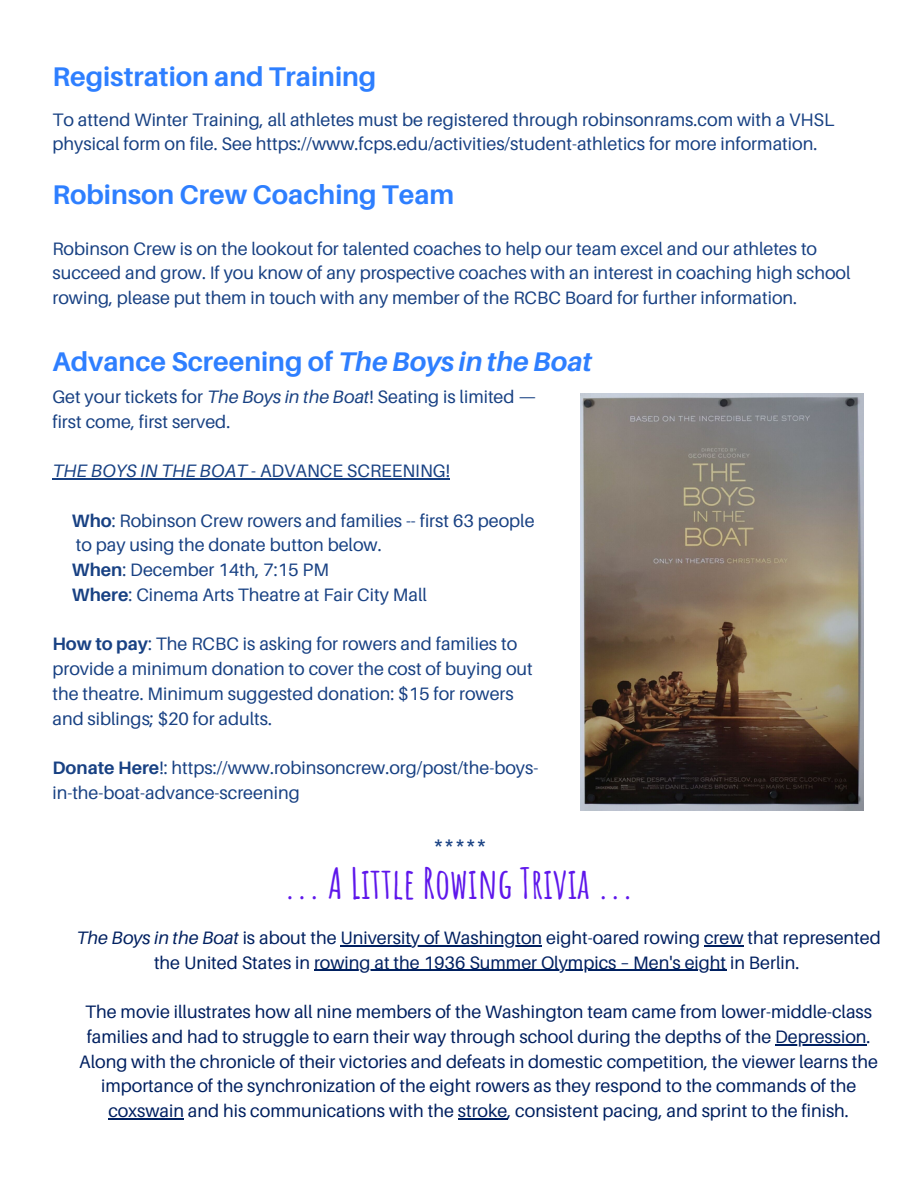
<style>
.page{position:relative;width:918px;height:1188px;background:#fff}
.page>*{position:absolute;margin:0;border:0;box-sizing:border-box;transform-origin:0 0}
.t1{font:700 42px "Amatic SC";color:#5e17eb}
.t2{font:700 27px "Aileron";color:#2e7fff}
.t3{font:18px/24.8px "Aileron";color:#184183}
.t4{font:18px/24.8px "Aileron";color:#002060;text-align:center}
.t5{font:700 18px "Aileron";color:#184183}
.s1{font-style:italic}
.s2{font-weight:700}
</style>
<div class="page">
<img style="left:580px;top:394px;width:284px;height:416px">
<hr style="left:52px;top:478px;width:195px;height:1px;background:#184183">
<hr style="left:247px;top:478px;width:203px;height:1px;background:#184183">
<hr style="left:341px;top:945px;width:201px;height:1px;background:#002060">
<hr style="left:704px;top:945px;width:40px;height:1px;background:#002060">
<hr style="left:314px;top:970px;width:412px;height:1px;background:#002060">
<hr style="left:775px;top:1044px;width:92px;height:1px;background:#002060">
<hr style="left:108px;top:1118px;width:76px;height:1px;background:#002060">
<hr style="left:458px;top:1118px;width:49px;height:1px;background:#002060">
<p class="t2" style="left:52px;top:59px;width:325px">Registration and Training</p>
<p class="t3" style="left:52px;top:107px;width:784px">To attend Winter Training, all athletes must be registered through robinsonrams.com with a VHSL physical form on file. See https://www.fcps.edu/activities/student-athletics for more information.</p>
<p class="t2" style="left:52px;top:178px;width:403px">Robinson Crew Coaching Team</p>
<p class="t3" style="left:52px;top:236px;width:800px">Robinson Crew is on the lookout for talented coaches to help our team excel and our athletes to succeed and grow. If you know of any prospective coaches with an interest in coaching high school rowing, please put them in touch with any member of the RCBC Board for further information.</p>
<p class="t2" style="left:52px;top:344px;width:541px">Advance Screening of <span class="s1">The Boys in the Boat</span></p>
<p class="t3" style="left:52px;top:384px;width:486px">Get your tickets for <span class="s1">The Boys in the Boat</span>! Seating is limited — first come, first served.</p>
<p class="t3" style="left:52px;top:458px;width:399px"><span class="s1">THE BOYS IN THE BOAT</span> - ADVANCE SCREENING!</p>
<p class="t3" style="left:72px;top:507px;width:464px"><span class="s2">Who</span>: Robinson Crew rowers and families -- first 63 people</p>
<p class="t3" style="left:76px;top:532px;width:307px">to pay using the donate button below.</p>
<p class="t3" style="left:72px;top:557px;width:259px"><span class="s2">When</span>: December 14th, 7:15 PM</p>
<p class="t3" style="left:72px;top:582px;width:357px"><span class="s2">Where</span>: Cinema Arts Theatre at Fair City Mall</p>
<p class="t3" style="left:52px;top:631px;width:482px"><span class="s2">How to pay</span>: The RCBC is asking for rowers and families to provide a minimum donation to cover the cost of buying out the theatre. Minimum suggested donation: $15 for rowers and siblings; $20 for adults.</p>
<p class="t3" style="left:52px;top:755px;width:487px"><span class="s2">Donate Here</span>!: https://www.robinsoncrew.org/post/the-boys&shy;in-the-boat-advance-screening</p>
<p class="t5" style="left:433px;top:831px;width:55px">*****</p>
<p class="t1" style="left:284px;top:857px;width:351px">... A Little Rowing Trivia ...</p>
<p class="t4" style="left:76px;top:925px;width:806px"><span class="s1">The Boys in the Boat</span> is about the University of Washington eight-oared rowing crew that represented the United States in rowing at the 1936 Summer Olympics – Men's eight in Berlin.</p>
<p class="t4" style="left:79px;top:999px;width:800px">The movie illustrates how all nine members of the Washington team came from lower-middle-class families and had to struggle to earn their way through school during the depths of the Depression.<br>Along with the chronicle of their victories and defeats in domestic competition, the viewer learns the importance of the synchronization of the eight rowers as they respond to the commands of the coxswain and his communications with the stroke, consistent pacing, and sprint to the finish.</p>
</div>
